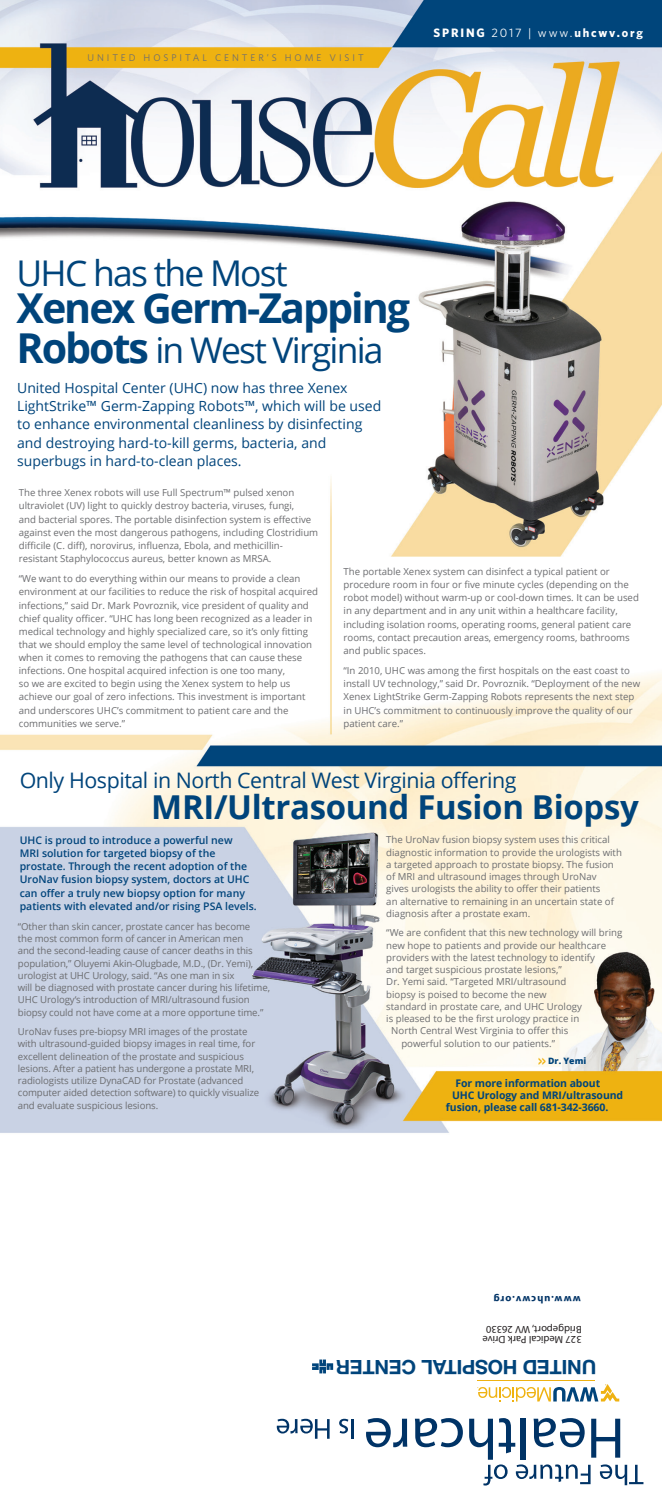
<style>
.page{position:relative;width:662px;height:1512px;background:#fff}
.page>*{position:absolute;margin:0;border:0;box-sizing:border-box;transform-origin:0 0}
.t1{font:700 41.21px "Open Sans";letter-spacing:-.05em;color:#00447b}
.t2{font:35.44px "Open Sans";letter-spacing:-.05em;color:#00447b}
.t3{font:700 32.9px "Open Sans";letter-spacing:-.01em;color:#00447b}
.t4{font:21.35px "Open Sans";letter-spacing:-.02em;color:#00447b}
.t5{font:700 19.78px "Helvetica Neue";letter-spacing:-.01em;color:#00447b}
.Yadda-Yadda{font:14px/18.4px "Open Sans";color:#00447b}
.t6{font:700 12.25px "Whitney";letter-spacing:.15em;color:#fff}
.Yadda-Yadda-2{font:600 10.5px/13.1px "Open Sans";color:#00447b}
.Yadda-Yadda-3{font:700 10.5px "Open Sans";letter-spacing:-.01em;color:#00447b}
.t7{font:10.5px "Myriad Pro";color:#231f20}
.t8{font:700 10.5px "Myriad Pro";letter-spacing:.1em;color:#036}
.t9{font:9.71px "Whitney";letter-spacing:.3em;color:#6c6d70}
.Yadda-Yadda-4{font:9.62px/13.1px "Open Sans";color:#6c6d70}
.Yadda-Yadda-5{font:800 8.75px "Open Sans";color:#00447b}
.s1{font-weight:400}
.s2{font-weight:700;font-size:41.21px}
.s3{font-size:13.12px;color:#efb211}
</style>
<div class="page">
<img style="left:0;top:0;width:662px;height:1485px">
<svg style="left:312px;top:1360px;width:21px;height:13px"></svg>
<hr style="left:477px;top:1380px;width:117px;height:1px;background:#efb211">
<svg style="left:477px;top:1384px;width:142px;height:18px"></svg>
<hr style="left:351px;top:1419px;width:3px;height:20px;background:#036">
<svg style="left:339px;top:1419px;width:9px;height:15px"></svg>
<svg style="left:277px;top:1419px;width:52px;height:20px"></svg>
<svg style="left:469px;top:1418px;width:174px;height:68px"></svg>
<svg style="left:415px;top:1418px;width:48px;height:29px"></svg>
<svg style="left:366px;top:1418px;width:41px;height:29px"></svg>
<p class="t9" style="left:87px;top:51px;width:277px">UNITED HOSPITAL CENTER’S HOME VISIT</p>
<p class="t6" style="left:433px;top:24px;width:211px">SPRING <span class="s1">2017 | www.</span>uhcwv.org</p>
<p class="t2" style="left:17px;top:249px;width:272px">UHC has the Most</p>
<p class="t1" style="left:17px;top:279px;width:395px">Xenex Germ-Zapping</p>
<p class="t2" style="left:17px;top:326px;width:368px"><span class="s2">Robots</span> in West Virginia</p>
<p class="Yadda-Yadda" style="left:17px;top:378px;width:365px">United Hospital Center (UHC) now has three Xenex LightStrike™ Germ-Zapping Robots™, which will be used to enhance environmental cleanliness by disinfecting and destroying hard-to-kill germs, bacteria, and superbugs in hard-to-clean places.</p>
<p class="Yadda-Yadda-4" style="left:19px;top:486px;width:301px">The three Xenex robots will use Full Spectrum™ pulsed xenon ultraviolet (UV) light to quickly destroy bacteria, viruses, fungi,<br>and bacterial spores. The portable disinfection system is effective against even the most dangerous pathogens, including Clostridium difficile (C. diff), norovirus, influenza, Ebola, and methicillin&shy;resistant Staphylococcus aureus, better known as MRSA.</p>
<p class="Yadda-Yadda-4" style="left:19px;top:572px;width:300px">“We want to do everything within our means to provide a clean environment at our facilities to reduce the risk of hospital acquired infections,” said Dr. Mark Povroznik, vice president of quality and chief quality officer. “UHC has long been recognized as a leader in medical technology and highly specialized care, so it’s only fitting that we should employ the same level of technological innovation when it comes to removing the pathogens that can cause these infections. One hospital acquired infection is one too many,<br>so we are excited to begin using the Xenex system to help us achieve our goal of zero infections. This investment is important and underscores UHC’s commitment to patient care and the communities we serve.”</p>
<p class="Yadda-Yadda-4" style="left:343px;top:565px;width:297px">The portable Xenex system can disinfect a typical patient or procedure room in four or five minute cycles (depending on the robot model) without warm-up or cool-down times. It can be used in any department and in any unit within a healthcare facility, including isolation rooms, operating rooms, general patient care rooms, contact precaution areas, emergency rooms, bathrooms and public spaces.</p>
<p class="Yadda-Yadda-4" style="left:343px;top:664px;width:298px">“In 2010, UHC was among the first hospitals on the east coast to install UV technology,” said Dr. Povroznik. “Deployment of the new Xenex LightStrike Germ-Zapping Robots represents the next step in UHC’s commitment to continuously improve the quality of our patient care.”</p>
<p class="t4" style="left:20px;top:766px;width:498px">Only Hospital in North Central West Virginia offering</p>
<p class="t3" style="left:151px;top:784px;width:489px">MRI/Ultrasound Fusion Biopsy</p>
<p class="Yadda-Yadda-2" style="left:20px;top:833px;width:238px">UHC is proud to introduce a powerful new<br>MRI solution for targeted biopsy of the prostate. Through the recent adoption of the UroNav fusion biopsy system, doctors at UHC can offer a truly new biopsy option for many patients with elevated and/or rising PSA levels.</p>
<p class="Yadda-Yadda-4" style="left:18px;top:920px;width:254px;line-height:12.2px">“Other than skin cancer, prostate cancer has become<br>the most common form of cancer in American men<br>and the second-leading cause of cancer deaths in this population,” Oluyemi Akin-Olugbade, M.D., (Dr. Yemi), urologist at UHC Urology, said. “As one man in six<br>will be diagnosed with prostate cancer during his lifetime, UHC Urology‘s introduction of MRI/ultrasound fusion biopsy could not have come at a more opportune time.”</p>
<p class="Yadda-Yadda-4" style="left:18px;top:1025px;width:243px;line-height:12.2px">UroNav fuses pre-biopsy MRI images of the prostate with ultrasound-guided biopsy images in real time, for excellent delineation of the prostate and suspicious lesions. After a patient has undergone a prostate MRI, radiologists utilize DynaCAD for Prostate (advanced computer aided detection software) to quickly visualize and evaluate suspicious lesions.</p>
<p class="Yadda-Yadda-4" style="left:386px;top:833px;width:237px;line-height:12.2px">The UroNav fusion biopsy system uses this critical diagnostic information to provide the urologists with a targeted approach to prostate biopsy. The fusion of MRI and ultrasound images through UroNav<br>gives urologists the ability to offer their patients<br>an alternative to remaining in an uncertain state of diagnosis after a prostate exam.</p>
<p class="Yadda-Yadda-4" style="left:386px;top:926px;width:237px">“We are confident that this new technology will bring</p>
<p class="Yadda-Yadda-4" style="left:386px;top:938px;width:221px">new hope to patients and provide our healthcare</p>
<p class="Yadda-Yadda-4" style="left:386px;top:951px;width:210px">providers with the latest technology to identify</p>
<p class="Yadda-Yadda-4" style="left:386px;top:963px;width:177px">and target suspicious prostate lesions,”</p>
<p class="Yadda-Yadda-4" style="left:386px;top:975px;width:181px">Dr. Yemi said. “Targeted MRI/ultrasound</p>
<p class="Yadda-Yadda-4" style="left:386px;top:987px;width:162px">biopsy is poised to become the new</p>
<p class="Yadda-Yadda-4" style="left:386px;top:1000px;width:197px">standard in prostate care, and UHC Urology</p>
<p class="Yadda-Yadda-4" style="left:386px;top:1012px;width:194px">is pleased to be the first urology practice in</p>
<p class="Yadda-Yadda-4" style="left:391px;top:1024px;width:178px">North Central West Virginia to offer this</p>
<p class="Yadda-Yadda-4" style="left:401px;top:1036px;width:155px">powerful solution to our patients.”</p>
<p class="Yadda-Yadda-5" style="left:538px;top:1054px;width:49px"><span class="s3">&gt;&gt;</span> Dr. Yemi</p>
<p class="Yadda-Yadda-3" style="left:455px;top:1076px;width:146px">For more information about</p>
<p class="Yadda-Yadda-3" style="left:452px;top:1088px;width:173px">UHC Urology and MRI/ultrasound</p>
<p class="Yadda-Yadda-3" style="left:446px;top:1100px;width:164px">fusion, please call 681-342-3660.</p>
<p class="t8" style="left:580px;top:1306px;width:89px;rotate:-180deg">www.uhcwv.org</p>
<p class="t7" style="left:581px;top:1336px;width:97px;rotate:-180deg">Bridgeport, WV 26330</p>
<p class="t7" style="left:581px;top:1346px;width:101px;rotate:-180deg">327 Medical Park Drive</p>
<p class="t5" style="left:596px;top:1382px;width:262px;rotate:-180deg">UNITED HOSPITAL CENTER</p>
</div>
